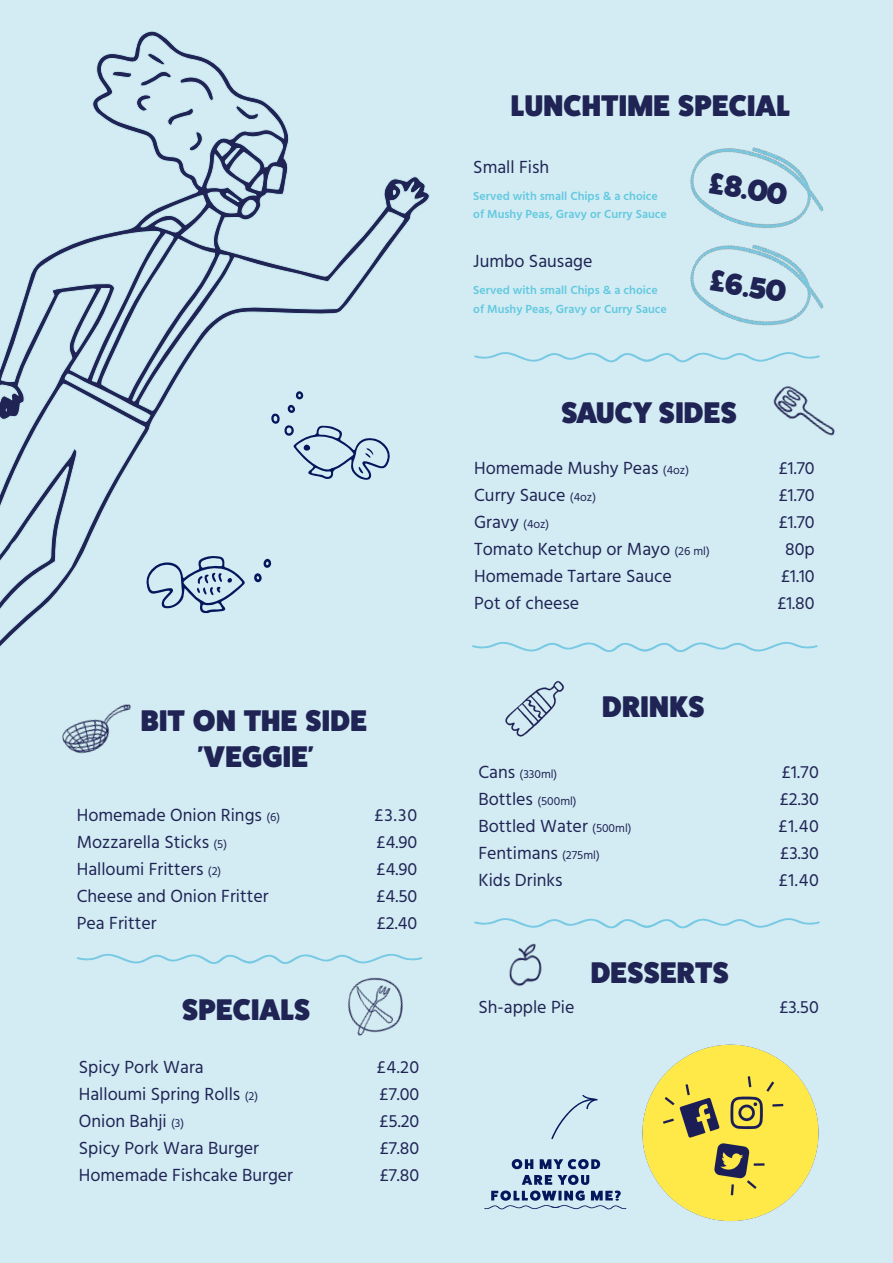
<style>
.page{position:relative;width:893px;height:1263px;background:#d3ecf3}
.page>*{position:absolute;margin:0;border:0;box-sizing:border-box;transform-origin:0 0}
.t1{font:800 30px "Fat Frank";letter-spacing:.01em;color:#1f2455}
.Item_name{font:18px "Hind";color:#1f2455}
.Item_name-2{font:600 12px "Hind";color:#63c9e0}
.Item_name-3{font:12px "Hind";color:#1f2455}
.s1{font-size:12px}
.s2{font-size:18px}
</style>
<div class="page">
<svg style="left:0;top:31px;width:430px;height:616px"></svg>
<svg style="left:235px;top:104px;width:24px;height:16px"></svg>
<svg style="left:112px;top:52px;width:102px;height:100px"></svg>
<img style="left:624px;top:1044px;width:195px;height:178px">
<svg style="left:551px;top:1095px;width:47px;height:44px"></svg>
<svg style="left:512px;top:1159px;width:21px;height:10px"></svg>
<svg style="left:540px;top:1159px;width:60px;height:10px"></svg>
<svg style="left:484px;top:1175px;width:142px;height:34px"></svg>
<svg style="left:77px;top:953px;width:346px;height:11px"></svg>
<svg style="left:604px;top:642px;width:214px;height:10px"></svg>
<img style="left:472px;top:642px;width:132px;height:95px">
<img style="left:773px;top:386px;width:62px;height:50px">
<img style="left:690px;top:147px;width:123px;height:46px">
<svg style="left:474px;top:352px;width:192px;height:10px"></svg>
<svg style="left:146px;top:555px;width:99px;height:58px"></svg>
<svg style="left:254px;top:559px;width:17px;height:23px"></svg>
<svg style="left:271px;top:405px;width:120px;height:75px"></svg>
<svg style="left:296px;top:391px;width:7px;height:8px"></svg>
<img style="left:62px;top:704px;width:69px;height:50px">
<img style="left:666px;top:193px;width:158px;height:170px">
<svg style="left:474px;top:918px;width:346px;height:10px"></svg>
<img style="left:323px;top:962px;width:85px;height:74px">
<img style="left:509px;top:943px;width:33px;height:44px">
<p class="t1" style="left:141px;top:704px;width:228px">BIT ON THE SIDE</p>
<p class="t1" style="left:198px;top:740px;width:118px">'VEGGIE'</p>
<p class="Item_name" style="left:77px;top:803px;width:205px">Homemade Onion Rings <span class="s1">(6)</span></p>
<p class="Item_name" style="left:374px;top:803px;width:45px">£3.30</p>
<p class="Item_name" style="left:77px;top:830px;width:152px">Mozzarella Sticks <span class="s1">(5)</span></p>
<p class="Item_name" style="left:376px;top:830px;width:42px">£4.90</p>
<p class="Item_name" style="left:77px;top:857px;width:146px">Halloumi Fritters <span class="s1">(2)</span></p>
<p class="Item_name" style="left:376px;top:857px;width:42px">£4.90</p>
<p class="Item_name" style="left:77px;top:884px;width:193px">Cheese and Onion Fritter</p>
<p class="Item_name" style="left:376px;top:884px;width:43px">£4.50</p>
<p class="Item_name" style="left:77px;top:911px;width:81px">Pea Fritter</p>
<p class="Item_name" style="left:376px;top:911px;width:42px">£2.40</p>
<p class="t1" style="left:182px;top:993px;width:129px">SPECIALS</p>
<p class="Item_name" style="left:79px;top:1055px;width:126px">Spicy Pork Wara</p>
<p class="Item_name" style="left:376px;top:1055px;width:44px">£4.20</p>
<p class="Item_name" style="left:79px;top:1082px;width:181px">Halloumi Spring Rolls <span class="s1">(2)</span></p>
<p class="Item_name" style="left:379px;top:1082px;width:42px">£7.00</p>
<p class="Item_name" style="left:79px;top:1109px;width:107px">Onion Bahji <span class="s1">(3)</span></p>
<p class="Item_name" style="left:379px;top:1109px;width:42px">£5.20</p>
<p class="Item_name" style="left:79px;top:1136px;width:182px">Spicy Pork Wara Burger</p>
<p class="Item_name" style="left:379px;top:1136px;width:41px">£7.80</p>
<p class="Item_name" style="left:79px;top:1163px;width:216px">Homemade Fishcake Burger</p>
<p class="Item_name" style="left:379px;top:1163px;width:41px">£7.80</p>
<p class="t1" style="left:511px;top:89px;width:280px">LUNCHTIME SPECIAL</p>
<p class="Item_name" style="left:473px;top:155px;width:77px">Small Fish</p>
<p class="Item_name-2" style="left:473px;top:187px;width:186px">Served with small Chips &amp; a choice</p>
<p class="Item_name-2" style="left:473px;top:205px;width:195px">of Mushy Peas, Gravy or Curry Sauce</p>
<p class="Item_name" style="left:473px;top:249px;width:121px">Jumbo Sausage</p>
<p class="Item_name-2" style="left:473px;top:281px;width:186px">Served with small Chips &amp; a choice</p>
<p class="Item_name-2" style="left:473px;top:301px;width:195px">of Mushy Peas, Gravy or Curry Sauce</p>
<p class="t1" style="left:713px;top:166px;width:79px;rotate:9deg">£8.00</p>
<p class="t1" style="left:714px;top:264px;width:77px;rotate:9deg">£6.50</p>
<p class="t1" style="left:561px;top:396px;width:177px">SAUCY SIDES</p>
<p class="Item_name" style="left:474px;top:456px;width:216px">Homemade Mushy Peas <span class="s1">(4oz)</span></p>
<p class="Item_name" style="left:778px;top:456px;width:38px">£1.70</p>
<p class="Item_name" style="left:474px;top:483px;width:123px">Curry Sauce <span class="s1">(4oz)</span></p>
<p class="Item_name" style="left:778px;top:483px;width:38px">£1.70</p>
<p class="Item_name" style="left:474px;top:510px;width:77px">Gravy <span class="s1">(4oz)</span></p>
<p class="Item_name" style="left:778px;top:510px;width:38px">£1.70</p>
<p class="Item_name" style="left:474px;top:537px;width:237px">Tomato Ketchup or Mayo <span class="s1">(26 ml)</span></p>
<p class="Item_name" style="left:785px;top:537px;width:31px">80p</p>
<p class="Item_name" style="left:474px;top:564px;width:199px">Homemade Tartare Sauce</p>
<p class="Item_name" style="left:781px;top:564px;width:35px">£1.10</p>
<p class="Item_name" style="left:474px;top:591px;width:107px">Pot of cheese</p>
<p class="Item_name" style="left:777px;top:591px;width:39px">£1.80</p>
<p class="t1" style="left:602px;top:690px;width:104px">DRINKS</p>
<p class="Item_name-3" style="left:478px;top:766px;width:80px"><span class="s2">Cans</span> (330ml)</p>
<p class="Item_name" style="left:781px;top:760px;width:39px">£1.70</p>
<p class="Item_name" style="left:478px;top:787px;width:100px">Bottles <span class="s1">(500ml)</span></p>
<p class="Item_name" style="left:779px;top:787px;width:41px">£2.30</p>
<p class="Item_name" style="left:478px;top:814px;width:155px">Bottled Water <span class="s1">(500ml)</span></p>
<p class="Item_name" style="left:778px;top:814px;width:42px">£1.40</p>
<p class="Item_name" style="left:478px;top:841px;width:123px">Fentimans <span class="s1">(275ml)</span></p>
<p class="Item_name" style="left:780px;top:841px;width:40px">£3.30</p>
<p class="Item_name" style="left:478px;top:868px;width:86px">Kids Drinks</p>
<p class="Item_name" style="left:778px;top:868px;width:42px">£1.40</p>
<p class="t1" style="left:591px;top:956px;width:140px">DESSERTS</p>
<p class="Item_name" style="left:478px;top:995px;width:98px">Sh-apple Pie</p>
<p class="Item_name" style="left:779px;top:995px;width:41px">£3.50</p>
</div>
